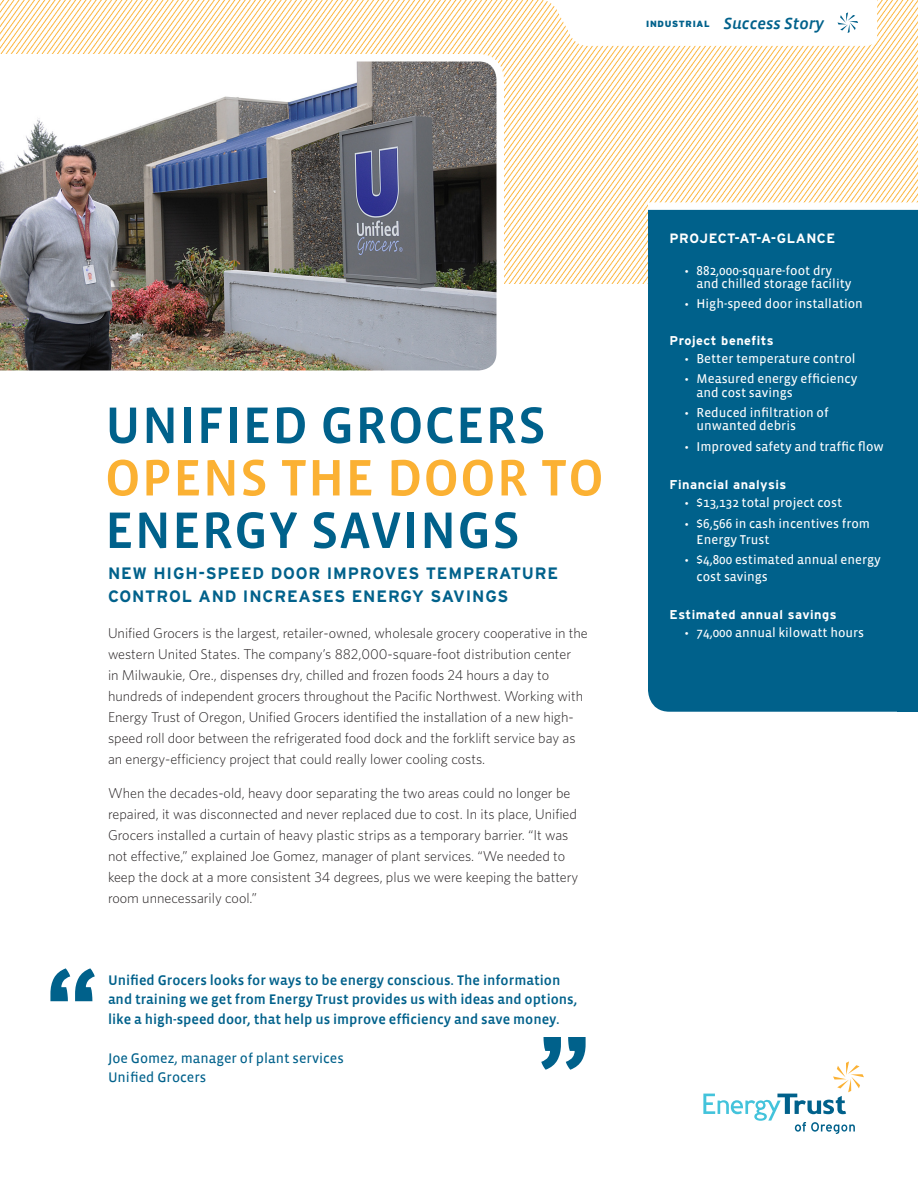
<style>
.page{position:relative;width:918px;height:1188px;background:#fff}
.page>*{position:absolute;margin:0;border:0;box-sizing:border-box;transform-origin:0 0}
.pullquote___text{font:700 112.5px "Vista Sans";color:#00618b}
.headline_1___35_35{font:52.5px/52.5px "Vista Sans Med";letter-spacing:.02em;color:#00618b}
.headline_3___11_13{font:700 16.5px/22.5px "Interstate";letter-spacing:.05em;color:#00618b}
.tab_descriptor{font:16.5px "Vista Sans Alt Med Ita";color:#00618b}
.body___9_5_13{font:300 14.25px/21px "Whitney";color:#231f20}
.pullquote___name{font:14.25px/19.5px "Vista Sans Med";color:#00618b}
.pullquote___name-2{font:14.25px "Vista Sans Reg";color:#00618b}
.sidebar___header_2_w{font:700 13.5px "Interstate";letter-spacing:.04em;color:#fff}
.sidebar___list_white{font:13.2px/13.5px "Vista Sans Reg";color:#fff}
.sidebar___header_2_w-2{font:700 12.75px "Interstate";letter-spacing:.04em;color:#fff}
.s1{font-family:"Interstate";font-weight:900;font-size:9px}
.s2{color:#fbb133}
</style>
<div class="page">
<img style="left:0;top:0;width:918px;height:284px">
<svg style="left:703px;top:1061px;width:161px;height:73px"></svg>
<div style="left:648px;top:232px;width:270px;height:480px;background:#00618b"></div>
<div style="left:648px;top:206px;width:270px;height:26px;background:#00618b"></div>
<div style="left:898px;top:692px;width:20px;height:20px;background:#00618b"></div>
<svg style="left:527px;top:0;width:350px;height:46px"></svg>
<div style="left:648px;top:202px;width:270px;height:8px;background:#fff"></div>
<img style="left:0;top:54px;width:504px;height:317px">
<p class="tab_descriptor" style="left:646px;top:15px;width:179px"><span class="s1">INDUSTRIAL</span> Success Story</p>
<p class="headline_1___35_35" style="left:105px;top:400px;width:500px">UNIFIED GROCERS<br><span class="s2">OPENS THE DOOR TO<br></span>ENERGY SAVINGS</p>
<p class="headline_3___11_13" style="left:108px;top:562px;width:452px">NEW HIGH-SPEED DOOR IMPROVES TEMPERATURE<br>CONTROL AND INCREASES ENERGY SAVINGS</p>
<p class="body___9_5_13" style="left:108px;top:622px;width:481px">Unified Grocers is the largest, retailer-owned, wholesale grocery cooperative in the western United States. The company’s 882,000-square-foot distribution center<br>in Milwaukie, Ore., dispenses dry, chilled and frozen foods 24 hours a day to hundreds of independent grocers throughout the Pacific Northwest. Working with Energy Trust of Oregon, Unified Grocers identified the installation of a new high&shy;speed roll door between the refrigerated food dock and the forklift service bay as an energy-efficiency project that could really lower cooling costs.</p>
<p class="body___9_5_13" style="left:108px;top:783px;width:472px">When the decades-old, heavy door separating the two areas could no longer be repaired, it was disconnected and never replaced due to cost. In its place, Unified Grocers installed a curtain of heavy plastic strips as a temporary barrier. “It was not effective,” explained Joe Gomez, manager of plant services. “We needed to keep the dock at a more consistent 34 degrees, plus we were keeping the battery room unnecessarily cool.”</p>
<p class="pullquote___text" style="left:47px;top:955px;width:54px">“</p>
<p class="pullquote___name" style="left:108px;top:970px;width:471px">Unified Grocers looks for ways to be energy conscious. The information and training we get from Energy Trust provides us with ideas and options, like a high-speed door, that help us improve efficiency and save money.</p>
<p class="pullquote___name-2" style="left:108px;top:1051px;width:237px">Joe Gomez, manager of plant services</p>
<p class="pullquote___name-2" style="left:108px;top:1070px;width:100px">Unified Grocers</p>
<p class="pullquote___text" style="left:537px;top:1022px;width:54px">”</p>
<p class="sidebar___header_2_w" style="left:670px;top:230px;width:167px">PROJECT-AT-A-GLANCE</p>
<p class="sidebar___list_white" style="left:697px;top:264px;width:156px;text-indent:-12px">• 882,000-square-foot dry and chilled storage facility</p>
<p class="sidebar___list_white" style="left:685px;top:297px;width:180px">• High-speed door installation</p>
<p class="sidebar___header_2_w-2" style="left:670px;top:332px;width:106px">Project benefits</p>
<p class="sidebar___list_white" style="left:685px;top:352px;width:173px">• Better temperature control</p>
<p class="sidebar___list_white" style="left:697px;top:372px;width:162px;text-indent:-12px">• Measured energy efficiency and cost savings</p>
<p class="sidebar___list_white" style="left:697px;top:406px;width:134px;text-indent:-12px">• Reduced infiltration of unwanted debris</p>
<p class="sidebar___list_white" style="left:685px;top:440px;width:201px">• Improved safety and traffic flow</p>
<p class="sidebar___header_2_w-2" style="left:670px;top:477px;width:118px">Financial analysis</p>
<p class="sidebar___list_white" style="left:685px;top:496px;width:159px">• $13,132 total project cost</p>
<p class="sidebar___list_white" style="left:697px;top:515px;width:175px;line-height:16.5px;text-indent:-12px">• $6,566 in cash incentives from<br>Energy Trust</p>
<p class="sidebar___list_white" style="left:697px;top:552px;width:186px;line-height:16.5px;text-indent:-12px">• $4,800 estimated annual energy cost savings</p>
<p class="sidebar___header_2_w-2" style="left:670px;top:607px;width:169px">Estimated annual savings</p>
<p class="sidebar___list_white" style="left:685px;top:627px;width:181px">• 74,000 annual kilowatt hours</p>
</div>
